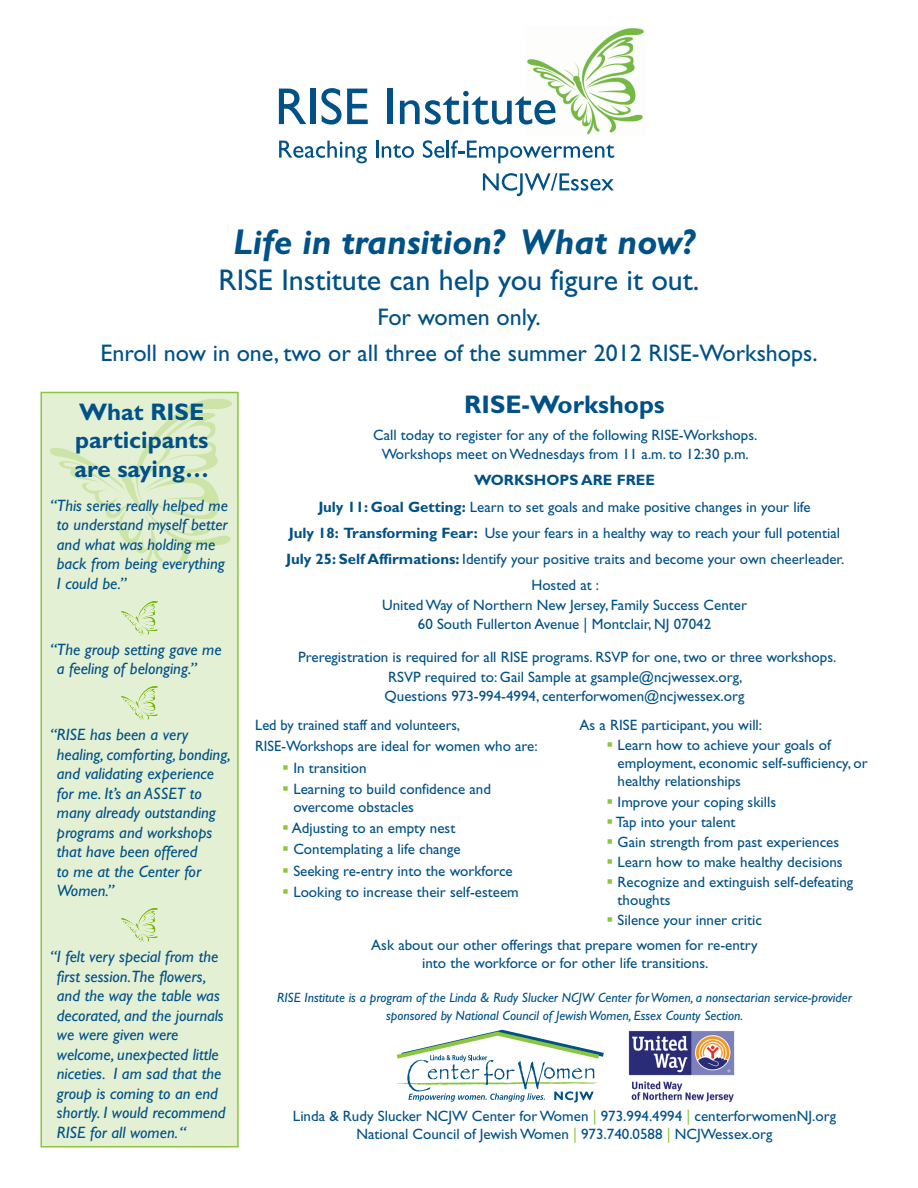
<style>
.page{position:relative;width:918px;height:1188px;background:#fff}
.page>*{position:absolute;margin:0;border:0;box-sizing:border-box;transform-origin:0 0}
.t1{font:italic 700 36px "Gill Sans";color:#005187}
.t2{font:30px "Gill Sans";color:#005187}
.t3{font:700 25.5px "Gill Sans";color:#005187}
.t4{font:24px/36px "Gill Sans";color:#005187;text-align:center}
.t5{font:700 24px/28.8px "Gill Sans";color:#005187}
.t6{font:italic 16.5px/19.5px "Gill Sans";color:#005187}
.t7{font:15px/18px "Gill Sans";color:#005187;text-align:center}
.t8{font:15px/21.3px "Gill Sans";color:#005187;scale:.96 1}
.t9{font:700 15px "Gill Sans";color:#005187}
.t10{font:italic 13.5px/18px "Gill Sans";color:#005187;text-align:center}
.s1{font-weight:700}
.s2{color:#8bc63e}
</style>
<div class="page">
<div style="left:40px;top:392px;width:199px;height:756px;background:#e4f0d4;border:2px solid #8bc63e"></div>
<svg style="left:396px;top:1030px;width:208px;height:72px"></svg>
<img style="left:629px;top:1031px;width:105px;height:71px">
<img style="left:527px;top:28px;width:117px;height:107px">
<svg style="left:279px;top:89px;width:27px;height:35px"></svg>
<div style="left:310px;top:89px;width:5px;height:35px;background:#005187"></div>
<svg style="left:321px;top:88px;width:47px;height:37px"></svg>
<div style="left:388px;top:89px;width:5px;height:35px;background:#005187"></div>
<svg style="left:400px;top:91px;width:156px;height:34px"></svg>
<svg style="left:279px;top:141px;width:88px;height:22px"></svg>
<svg style="left:376px;top:141px;width:38px;height:17px"></svg>
<svg style="left:423px;top:140px;width:191px;height:23px"></svg>
<svg style="left:483px;top:173px;width:131px;height:23px"></svg>
<img style="left:50px;top:399px;width:182px;height:167px">
<img style="left:121px;top:601px;width:37px;height:34px">
<img style="left:121px;top:686px;width:37px;height:34px">
<img style="left:121px;top:908px;width:37px;height:34px">
<h1 class="t1" style="left:234px;top:221px;width:462px">Life in transition? What now?</h1>
<h2 class="t2" style="left:219px;top:263px;width:482px">RISE Institute can help you figure it out.</h2>
<h3 class="t4" style="left:101px;top:300px;width:719px">For women only.<br>Enroll now in one, two or all three of the summer 2012 RISE-Workshops.</h3>
<h3 class="t3" style="left:464px;top:390px;width:202px">RISE-Workshops</h3>
<p class="t7" style="left:373px;top:425px;width:386px;line-height:19.5px">Call today to register for any of the following RISE-Workshops.<br>Workshops meet on Wednesdays from 11 a.m. to 12:30 p.m.</p>
<p class="t9" style="left:474px;top:472px;width:162px">Workshops are free</p>
<p class="t7" style="left:318px;top:498px;width:494px"><span class="s1">July 11: Goal Getting:</span> Learn to set goals and make positive changes in your life</p>
<p class="t7" style="left:289px;top:524px;width:553px"><span class="s1">July 18: Transforming Fear:</span> Use your fears in a healthy way to reach your full potential</p>
<p class="t7" style="left:286px;top:550px;width:559px"><span class="s1">July 25: Self Affirmations:</span> Identify your positive traits and become your own cheerleader.</p>
<p class="t7" style="left:531px;top:576px;width:69px">Hosted at :</p>
<p class="t7" style="left:382px;top:595px;width:366px;line-height:19.5px">United Way of Northern New Jersey, Family Success Center<br>60 South Fullerton Avenue | Montclair, NJ 07042</p>
<p class="t7" style="left:298px;top:648px;width:540px;line-height:19.5px">Preregistration is required for all RISE programs. RSVP for one, two or three workshops.<br>RSVP required to: Gail Sample at gsample@ncjwessex.org,<br>Questions 973-994-4994, centerforwomen@ncjwessex.org</p>
<h3 class="t5" style="left:74px;top:397px;width:136px">What RISE participants are saying…</h3>
<p class="t6" style="left:57px;top:495px;width:173px;text-indent:-7px">“This series really helped me to understand myself better and what was holding me back from being everything<br>I could be.”</p>
<p class="t6" style="left:57px;top:639px;width:166px;text-indent:-7px">“The group setting gave me a feeling of belonging.”</p>
<p class="t6" style="left:57px;top:725px;width:175px;text-indent:-7px">“RISE has been a very healing, comforting, bonding, and validating experience for me. It’s an ASSET to many already outstanding programs and workshops that have been offered<br>to me at the Center for<br>Women.”</p>
<p class="t6" style="left:57px;top:947px;width:170px;text-indent:-7px">“I felt very special from the first session.The flowers, and the way the table was decorated, and the journals we were given were welcome, unexpected little niceties. I am sad that the group is coming to an end shortly. I would recommend<br>RISE for all women. “</p>
<p class="t8" style="left:255px;top:715px;width:296px">Led by trained staff and volunteers,<br>RISE-Workshops are ideal for women who are:</p>
<p class="t7" style="left:282px;top:759px;width:86px"><span class="s2">▪</span> In transition</p>
<p class="t7" style="left:293px;top:780px;width:199px;text-align:left;text-indent:-11px"><span class="s2">▪</span> Learning to build confidence and overcome obstacles</p>
<p class="t7" style="left:282px;top:819px;width:175px"><span class="s2">▪</span> Adjusting to an empty nest</p>
<p class="t7" style="left:282px;top:840px;width:180px"><span class="s2">▪</span> Contemplating a life change</p>
<p class="t7" style="left:282px;top:862px;width:232px"><span class="s2">▪</span> Seeking re-entry into the workforce</p>
<p class="t7" style="left:282px;top:883px;width:238px"><span class="s2">▪</span> Looking to increase their self-esteem</p>
<p class="t7" style="left:580px;top:716px;width:184px">As a RISE participant, you will:</p>
<p class="t7" style="left:618px;top:736px;width:252px;text-align:left;text-indent:-11px"><span class="s2">▪</span> Learn how to achieve your goals of employment, economic self-sufficiency, or healthy relationships</p>
<p class="t7" style="left:607px;top:793px;width:171px"><span class="s2">▪</span> Improve your coping skills</p>
<p class="t7" style="left:607px;top:813px;width:131px"><span class="s2">▪</span> Tap into your talent</p>
<p class="t7" style="left:607px;top:833px;width:234px"><span class="s2">▪</span> Gain strength from past experiences</p>
<p class="t7" style="left:607px;top:853px;width:238px"><span class="s2">▪</span> Learn how to make healthy decisions</p>
<p class="t7" style="left:618px;top:873px;width:237px;text-align:left;text-indent:-11px"><span class="s2">▪</span> Recognize and extinguish self-defeating thoughts</p>
<p class="t7" style="left:607px;top:911px;width:157px"><span class="s2">▪</span> Silence your inner critic</p>
<p class="t7" style="left:371px;top:936px;width:388px">Ask about our other offerings that prepare women for re-entry into the workforce or for other life transitions.</p>
<p class="t10" style="left:277px;top:989px;width:576px">RISE Institute is a program of the Linda &amp; Rudy Slucker NCJW Center for Women, a nonsectarian service-provider sponsored by National Council of Jewish Women, Essex County Section.</p>
<p class="t7" style="left:293px;top:1107px;width:545px">Linda &amp; Rudy Slucker NCJW Center for Women <span class="s2">|</span> 973.994.4994 <span class="s2">|</span> centerforwomenNJ.org<br>National Council of Jewish Women <span class="s2">|</span> 973.740.0588 <span class="s2">|</span> NCJWessex.org</p>
</div>
